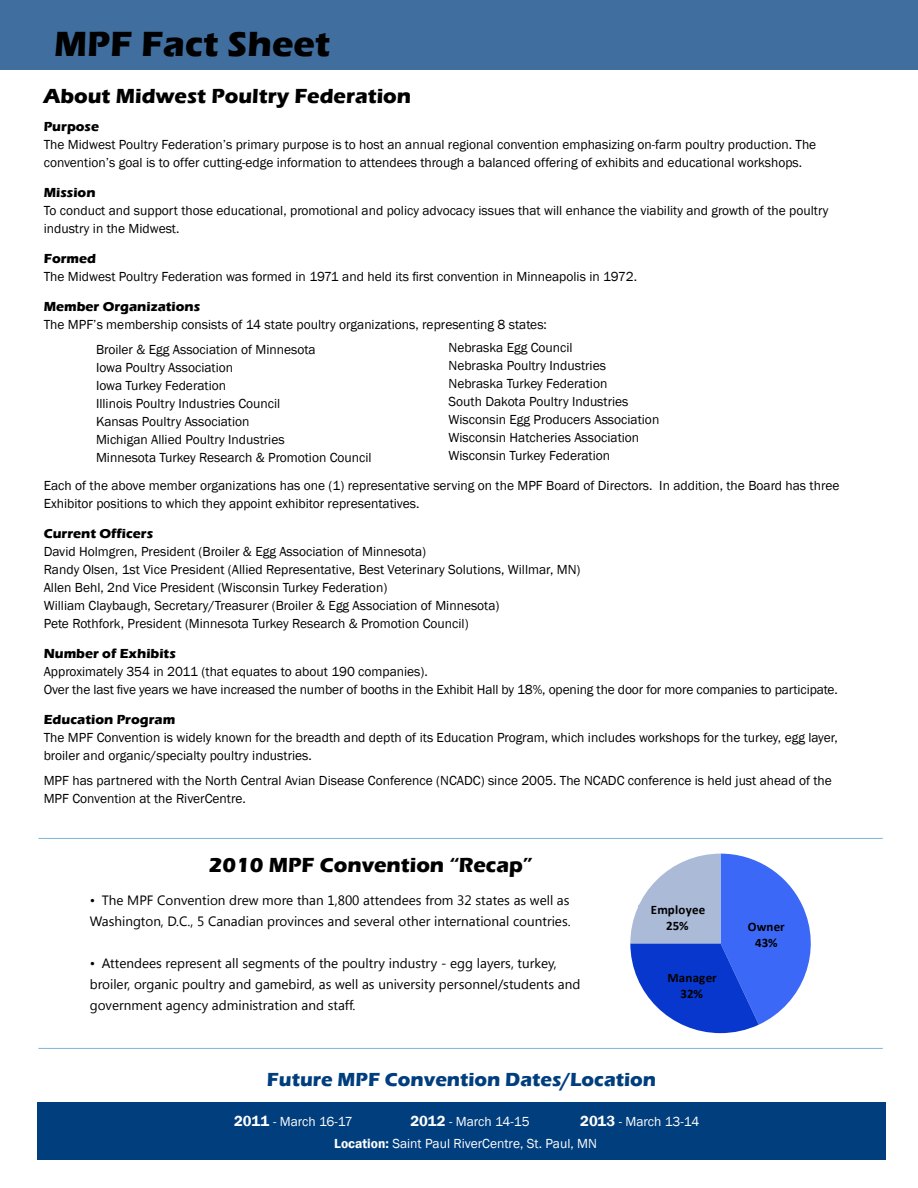
<style>
.page{position:relative;width:918px;height:1188px;background:#fff}
.page>*{position:absolute;margin:0;border:0;box-sizing:border-box;transform-origin:0 0}
.t1{font:700 36px "Eras ITC";color:#000}
.t2{font:700 21px "Eras ITC";color:#000}
.t3{font:700 19.5px "Eras ITC";color:#003e7e}
.t4{font:13.5px/18px "Franklin Gothic";color:#000}
.t5{font:13.5px/21px "Segoe UI";color:#000}
.t6{font:700 13.5px "Eras ITC";color:#000}
.t7{font:13.5px "Franklin Gothic";color:#fff}
.t8{font:700 12.9px/16.2px "Calibri";letter-spacing:.005em;color:#000;text-align:center}
.s1{font-weight:600;font-size:15px}
.s2{font-weight:600}
</style>
<div class="page">
<div style="left:0;top:0;width:918px;height:70px;background:#406e9e"></div>
<hr style="left:38px;top:838px;width:845px;height:1px;background:#80b3d8">
<div style="left:37px;top:1102px;width:848px;height:58px;background:#003e7e"></div>
<hr style="left:38px;top:1048px;width:845px;height:1px;background:#80b3d8">
<svg style="left:630px;top:853px;width:181px;height:181px"></svg>
<h1 class="t1" style="left:54px;top:23px;width:278px">MPF Fact Sheet</h1>
<h2 class="t2" style="left:43px;top:84px;width:369px">About Midwest Poultry Federation</h2>
<p class="t6" style="left:44px;top:118px;width:57px">Purpose</p>
<p class="t4" style="left:44px;top:136px;width:774px">The Midwest Poultry Federation’s primary purpose is to host an annual regional convention emphasizing on-farm poultry production. The convention’s goal is to offer cutting-edge information to attendees through a balanced offering of exhibits and educational workshops.</p>
<p class="t6" style="left:44px;top:184px;width:53px">Mission</p>
<p class="t4" style="left:44px;top:202px;width:786px">To conduct and support those educational, promotional and policy advocacy issues that will enhance the viability and growth of the poultry industry in the Midwest.</p>
<p class="t6" style="left:44px;top:250px;width:54px">Formed</p>
<p class="t4" style="left:44px;top:267px;width:595px">The Midwest Poultry Federation was formed in 1971 and held its first convention in Minneapolis in 1972.</p>
<p class="t6" style="left:44px;top:298px;width:158px">Member Organizations</p>
<p class="t4" style="left:44px;top:315px;width:505px">The MPF’s membership consists of 14 state poultry organizations, representing 8 states:</p>
<p class="t4" style="left:96px;top:340px;width:277px">Broiler &amp; Egg Association of Minnesota<br>Iowa Poultry Association<br>Iowa Turkey Federation<br>Illinois Poultry Industries Council<br>Kansas Poultry Association<br>Michigan Allied Poultry Industries<br>Minnesota Turkey Research &amp; Promotion Council</p>
<p class="t4" style="left:449px;top:339px;width:212px">Nebraska Egg Council<br>Nebraska Poultry Industries<br>Nebraska Turkey Federation<br>South Dakota Poultry Industries<br>Wisconsin Egg Producers Association<br>Wisconsin Hatcheries Association<br>Wisconsin Turkey Federation</p>
<p class="t4" style="left:44px;top:477px;width:797px">Each of the above member organizations has one (1) representative serving on the MPF Board of Directors. In addition, the Board has three<br>Exhibitor positions to which they appoint exhibitor representatives.</p>
<p class="t6" style="left:44px;top:526px;width:111px">Current Officers</p>
<p class="t4" style="left:44px;top:543px;width:538px">David Holmgren, President (Broiler &amp; Egg Association of Minnesota)<br>Randy Olsen, 1st Vice President (Allied Representative, Best Veterinary Solutions, Willmar, MN)<br>Allen Behl, 2nd Vice President (Wisconsin Turkey Federation)<br>William Claybaugh, Secretary/Treasurer (Broiler &amp; Egg Association of Minnesota)<br>Pete Rothfork, President (Minnesota Turkey Research &amp; Promotion Council)</p>
<p class="t6" style="left:44px;top:646px;width:134px">Number of Exhibits</p>
<p class="t4" style="left:44px;top:663px;width:796px">Approximately 354 in 2011 (that equates to about 190 companies).<br>Over the last five years we have increased the number of booths in the Exhibit Hall by 18%, opening the door for more companies to participate.</p>
<p class="t6" style="left:44px;top:711px;width:133px">Education Program</p>
<p class="t4" style="left:44px;top:729px;width:796px">The MPF Convention is widely known for the breadth and depth of its Education Program, which includes workshops for the turkey, egg layer, broiler and organic/specialty poultry industries.</p>
<p class="t4" style="left:44px;top:772px;width:790px">MPF has partnered with the North Central Avian Disease Conference (NCADC) since 2005. The NCADC conference is held just ahead of the<br>MPF Convention at the RiverCentre.</p>
<h2 class="t2" style="left:209px;top:853px;width:325px">2010 MPF Convention “Recap”</h2>
<p class="t5" style="left:90px;top:889px;width:482px">• The MPF Convention drew more than 1,800 attendees from 32 states as well as<br>Washington, D.C., 5 Canadian provinces and several other international countries.</p>
<p class="t5" style="left:90px;top:952px;width:492px">• Attendees represent all segments of the poultry industry - egg layers, turkey, broiler, organic poultry and gamebird, as well as university personnel/students and government agency administration and staff.</p>
<p class="t8" style="left:651px;top:901px;width:56px">Employee<br>25%</p>
<p class="t8" style="left:668px;top:969px;width:51px">Manager<br>32%</p>
<h3 class="t3" style="left:267px;top:1068px;width:391px">Future MPF Convention Dates/Location</h3>
<p class="t7" style="left:234px;top:1114px;width:120px"><span class="s1">2011</span> - March 16-17</p>
<p class="t7" style="left:411px;top:1114px;width:121px"><span class="s1">2012</span> - March 14-15</p>
<p class="t7" style="left:580px;top:1114px;width:121px"><span class="s1">2013</span> - March 13-14</p>
<p class="t7" style="left:334px;top:1135px;width:264px"><span class="s2">Location:</span> Saint Paul RiverCentre, St. Paul, MN</p>
<p class="t8" style="left:748px;top:918px;width:38px">Owner<br>43%</p>
</div>
